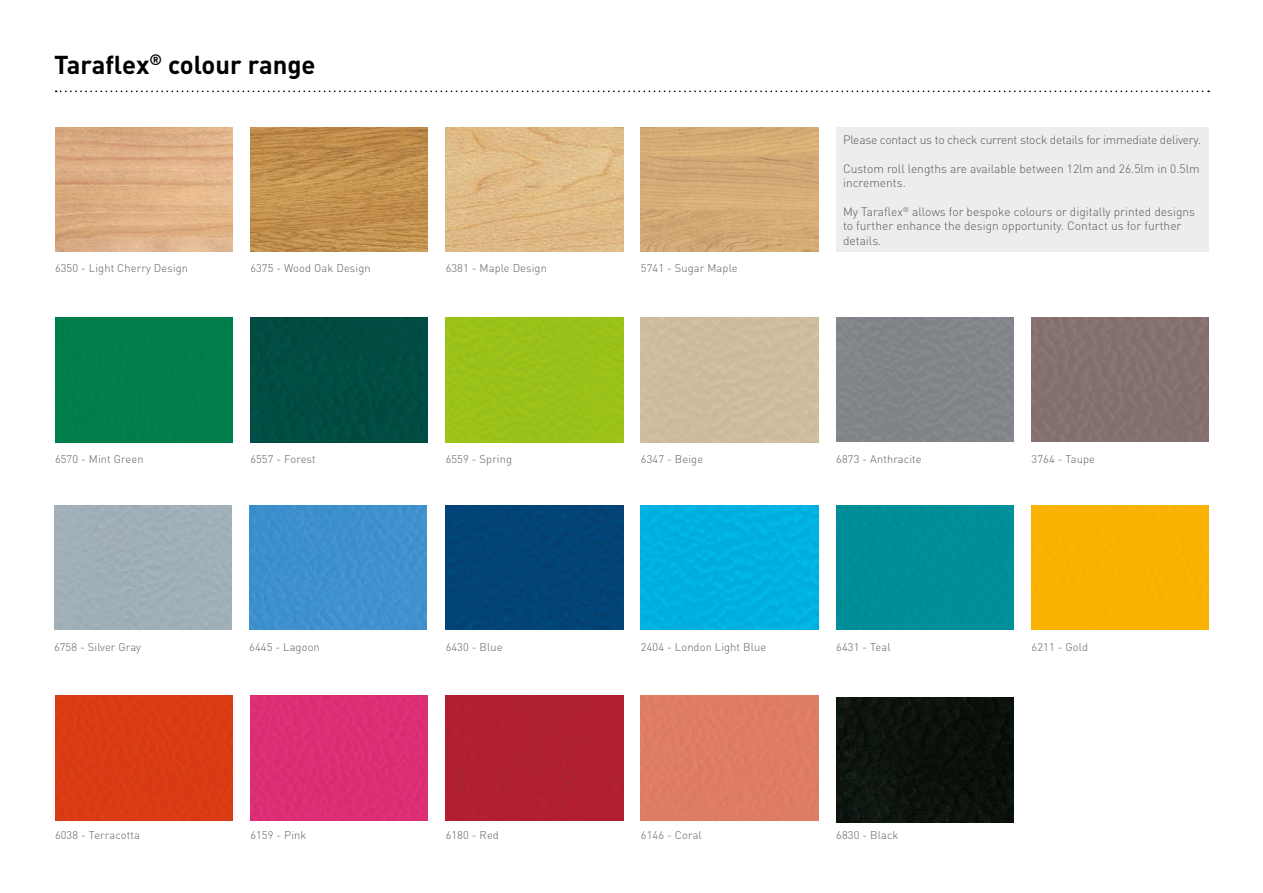
<style>
.page{position:relative;width:1263px;height:893px;background:#fff}
.page>*{position:absolute;margin:0;border:0;box-sizing:border-box;transform-origin:0 0}
.t1{font:700 25.5px "DIN Pro";color:#000}
.t2{font:300 12px/14.4px "DIN Pro";color:#575756}
.t3{font:300 12px "DIN Pro";letter-spacing:-.02em;color:#575756}
.t4{font:300 11.1px "DIN Pro";letter-spacing:.01em;color:#5d5f56}
</style>
<div class="page">
<svg style="left:56px;top:91px;width:1153px;height:1px"></svg>
<img style="left:55px;top:128px;width:177px;height:124px">
<img style="left:250px;top:128px;width:178px;height:124px">
<img style="left:446px;top:128px;width:177px;height:124px">
<img style="left:641px;top:128px;width:177px;height:124px">
<div style="left:836px;top:128px;width:373px;height:124px;background:#ededed"></div>
<div style="left:55px;top:318px;width:177px;height:124px;background:#007f4b"></div>
<div style="left:250px;top:318px;width:178px;height:124px;background:#004c42"></div>
<div style="left:446px;top:318px;width:177px;height:124px;background:#9bc21a"></div>
<div style="left:446px;top:505px;width:177px;height:124px;background:#014475"></div>
<div style="left:641px;top:505px;width:177px;height:124px;background:#00b0e1"></div>
<div style="left:836px;top:505px;width:178px;height:124px;background:#008f99"></div>
<div style="left:249px;top:505px;width:178px;height:124px;background:#3f90cd"></div>
<div style="left:1031px;top:505px;width:178px;height:124px;background:#f9b200"></div>
<div style="left:55px;top:696px;width:177px;height:124px;background:#d93b14"></div>
<div style="left:250px;top:696px;width:178px;height:124px;background:#dc2e74"></div>
<div style="left:446px;top:696px;width:177px;height:124px;background:#b21f31"></div>
<div style="left:836px;top:698px;width:178px;height:124px;background:#0c130c"></div>
<div style="left:641px;top:696px;width:177px;height:124px;background:#df7c64"></div>
<h1 class="t1" style="left:54px;top:47px;width:263px">Taraflex<sup>®</sup> colour range</h1>
<p class="t4" style="left:55px;top:260px;width:135px">6350 - Light Cherry Design</p>
<p class="t4" style="left:250px;top:260px;width:122px">6375 - Wood Oak Design</p>
<p class="t4" style="left:446px;top:260px;width:103px">6381 - Maple Design</p>
<p class="t4" style="left:641px;top:260px;width:98px">5741 - Sugar Maple</p>
<p class="t3" style="left:843px;top:131px;width:359px">Please contact us to check current stock details for immediate delivery.</p>
<p class="t2" style="left:843px;top:161px;width:358px">Custom roll lengths are available between 12lm and 26.5lm in 0.5lm increments.</p>
<p class="t2" style="left:843px;top:204px;width:354px">My Taraflex<sup>®</sup> allows for bespoke colours or digitally printed designs to further enhance the design opportunity. Contact us for further details.</p>
<p class="t4" style="left:55px;top:451px;width:90px">6570 - Mint Green</p>
<p class="t4" style="left:250px;top:451px;width:67px">6557 - Forest</p>
<p class="t4" style="left:446px;top:451px;width:68px">6559 - Spring</p>
<p class="t4" style="left:641px;top:451px;width:64px">6347 - Beige</p>
<p class="t4" style="left:836px;top:451px;width:87px">6873 - Anthracite</p>
<p class="t4" style="left:1032px;top:451px;width:65px">3764 - Taupe</p>
<p class="t4" style="left:54px;top:640px;width:89px">6758 - Silver Gray</p>
<p class="t4" style="left:249px;top:640px;width:72px">6445 - Lagoon</p>
<p class="t4" style="left:446px;top:640px;width:58px">6430 - Blue</p>
<p class="t4" style="left:641px;top:640px;width:127px">2404 - London Light Blue</p>
<p class="t4" style="left:836px;top:640px;width:56px">6431 - Teal</p>
<p class="t4" style="left:1032px;top:640px;width:58px">6211 - Gold</p>
<p class="t4" style="left:55px;top:827px;width:86px">6038 - Terracotta</p>
<p class="t4" style="left:250px;top:827px;width:58px">6159 - Pink</p>
<p class="t4" style="left:446px;top:827px;width:55px">6180 - Red</p>
<p class="t4" style="left:641px;top:827px;width:62px">6146 - Coral</p>
<p class="t4" style="left:836px;top:827px;width:64px">6830 - Black</p>
</div>
